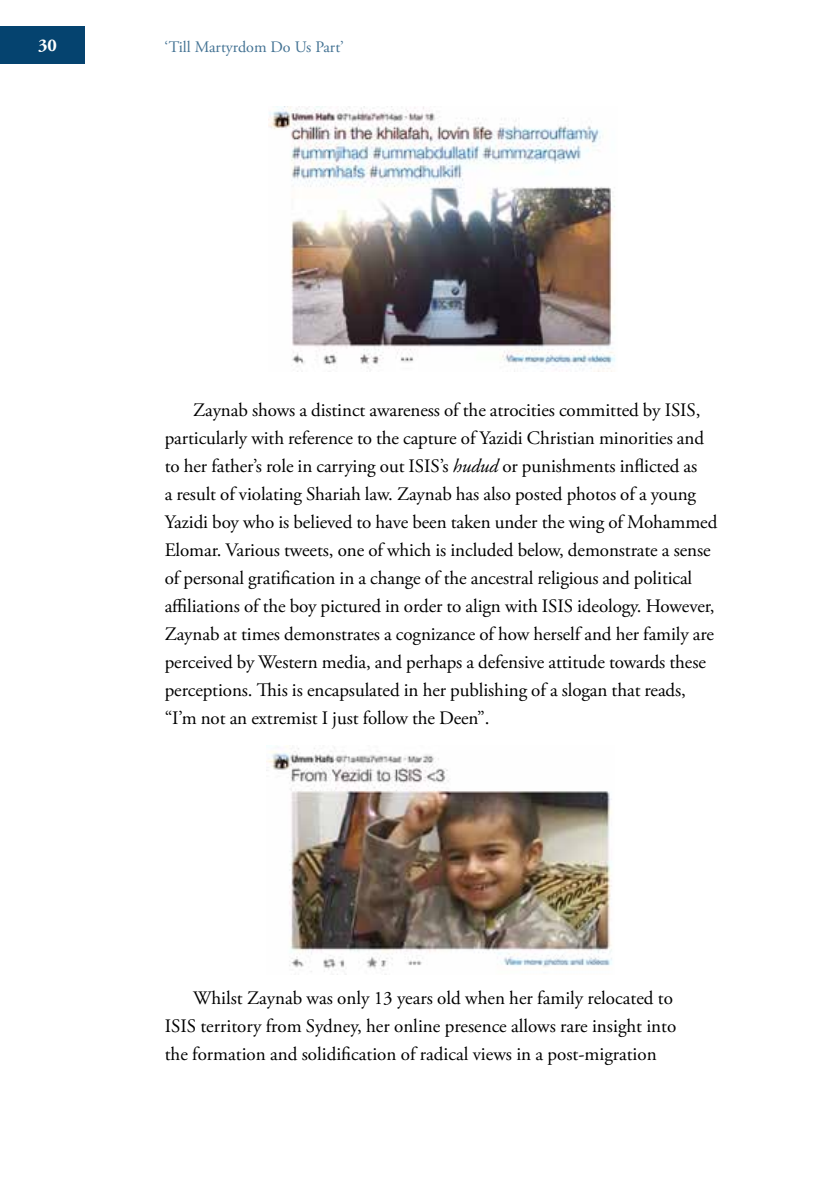
<style>
.page{position:relative;width:840px;height:1191px;background:#fff}
.page>*{position:absolute;margin:0;border:0;box-sizing:border-box;transform-origin:0 0}
.t1{font:19px/28px "Adobe Garamond Pro";letter-spacing:-.005em;color:#000}
.t2{font:700 18px "Adobe Garamond Pro";color:#fff}
.t3{font:16px "Adobe Garamond Pro";color:#437293}
.s1{font-style:italic}
</style>
<div class="page">
<div style="left:0;top:27px;width:84px;height:37px;background:#05436f"></div>
<img style="left:268px;top:107px;width:348px;height:264px">
<img style="left:266px;top:746px;width:346px;height:226px">
<p class="t2" style="left:38px;top:35px;width:20px">30</p>
<p class="t3" style="left:164px;top:38px;width:180px">‘Till Martyrdom Do Us Part’</p>
<p class="t1" style="left:165px;top:397px;width:554px;text-indent:28px">Zaynab shows a distinct awareness of the atrocities committed by ISIS, particularly with reference to the capture of Yazidi Christian minorities and to her father’s role in carrying out ISIS’s <span class="s1">hudud</span> or punishments inflicted as<br>a result of violating Shariah law. Zaynab has also posted photos of a young Yazidi boy who is believed to have been taken under the wing of Mohammed Elomar. Various tweets, one of which is included below, demonstrate a sense of personal gratification in a change of the ancestral religious and political affiliations of the boy pictured in order to align with ISIS ideology. However, Zaynab at times demonstrates a cognizance of how herself and her family are perceived by Western media, and perhaps a defensive attitude towards these perceptions. This is encapsulated in her publishing of a slogan that reads, “I’m not an extremist I just follow the Deen”.</p>
<p class="t1" style="left:165px;top:985px;width:513px;text-indent:28px">Whilst Zaynab was only 13 years old when her family relocated to<br>ISIS territory from Sydney, her online presence allows rare insight into the formation and solidification of radical views in a post-migration</p>
</div>
